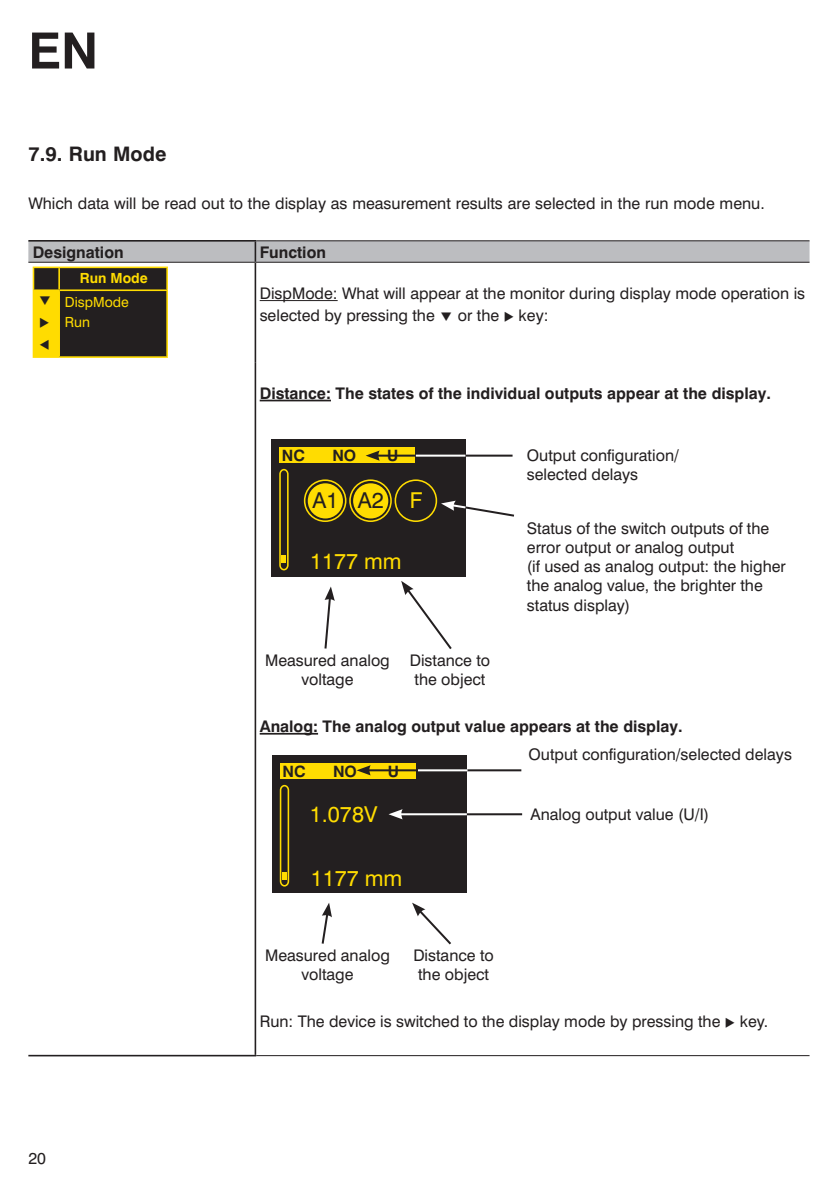
<style>
.page{position:relative;width:840px;height:1191px;background:#fff}
.page>*{position:absolute;margin:0;border:0;box-sizing:border-box;transform-origin:0 0}
.t1{font:700 50px "Swiss 721 BT";color:#231f20}
.t2{font:21.8px "Swiss 721 BT";color:#ffdc01}
.t3{font:21.8px "Swiss 721 BT";color:#231f20}
.t4{font:700 20px "Swiss 721 BT";color:#231f20}
.Copy{font:16px/19.2px "Swiss 721 BT";color:#231f20}
.Copy-2{font:700 16px "Swiss 721 BT";color:#231f20}
.Copy_Bold{font:700 16px "Swiss 721 BT";color:#231f20}
.t5{font:700 15.6px "Swiss 721 BT";color:#231f20}
.Copy-3{font:14px/20px "Swiss 721 BT";color:#ffdc01}
.Copy_Bold-2{font:700 14px "Swiss 721 BT";color:#ffdc01}
.s1{color:#ffdc01}
</style>
<div class="page">
<hr style="left:256px;top:240px;width:553px;height:1px;background:#231f20">
<hr style="left:256px;top:1055px;width:553px;height:1px;background:#231f20">
<hr style="left:28px;top:240px;width:228px;height:2px;background:#231f20">
<hr style="left:254px;top:263px;width:2px;height:99px;background:#231f20">
<hr style="left:254px;top:362px;width:2px;height:692px;background:#231f20">
<hr style="left:28px;top:1054px;width:228px;height:2px;background:#231f20">
<hr style="left:33px;top:356px;width:26px;height:2px;background:#ffdc01">
<hr style="left:59px;top:356px;width:109px;height:2px;background:#ffdc01">
<hr style="left:259px;top:400px;width:72px;height:1px;background:#231f20">
<hr style="left:259px;top:733px;width:59px;height:1px;background:#231f20">
<svg style="left:465px;top:439px;width:5px;height:137px"></svg>
<div style="left:271px;top:439px;width:194px;height:137px;background:#231f20"></div>
<div style="left:394px;top:479px;width:43px;height:43px;border:2px solid #ffdc01;border-radius:50%"></div>
<div style="left:279px;top:447px;width:135px;height:16px;background:#ffdc01"></div>
<div style="left:307px;top:483px;width:36px;height:35px;background:#ffdc01;border-radius:50%"></div>
<div style="left:304px;top:479px;width:42px;height:43px;border:2px solid #ffdc01;border-radius:50%"></div>
<div style="left:353px;top:483px;width:35px;height:35px;background:#ffdc01;border-radius:50%"></div>
<div style="left:349px;top:479px;width:42px;height:43px;border:2px solid #ffdc01;border-radius:50%"></div>
<svg style="left:279px;top:468px;width:10px;height:103px"></svg>
<svg style="left:324px;top:586px;width:10px;height:63px"></svg>
<svg style="left:401px;top:581px;width:51px;height:68px"></svg>
<hr style="left:376px;top:454px;width:136px;height:2px;background:#231f20">
<svg style="left:365px;top:450px;width:14px;height:11px"></svg>
<svg style="left:441px;top:500px;width:73px;height:18px"></svg>
<hr style="left:415px;top:454px;width:50px;height:2px;background:#fff">
<div style="left:272px;top:755px;width:194px;height:137px;background:#231f20"></div>
<div style="left:279px;top:763px;width:136px;height:16px;background:#ffdc01"></div>
<svg style="left:279px;top:784px;width:11px;height:103px"></svg>
<hr style="left:367px;top:769px;width:154px;height:2px;background:#231f20">
<svg style="left:356px;top:765px;width:14px;height:10px"></svg>
<hr style="left:418px;top:769px;width:49px;height:2px;background:#fff">
<hr style="left:399px;top:813px;width:123px;height:2px;background:#231f20">
<hr style="left:399px;top:813px;width:67px;height:2px;background:#fff">
<svg style="left:388px;top:809px;width:14px;height:10px"></svg>
<svg style="left:321px;top:903px;width:11px;height:41px"></svg>
<svg style="left:412px;top:902px;width:39px;height:43px"></svg>
<svg style="left:28px;top:241px;width:781px;height:116px"></svg>
<h1 class="t1" style="left:28px;top:20px;width:71px">EN</h1>
<p class="t4" style="left:28px;top:142px;width:139px">7.9. Run Mode</p>
<p class="Copy" style="left:28px;top:194px;width:737px">Which data will be read out to the display as measurement results are selected in the run mode menu.</p>
<p class="Copy_Bold" style="left:33px;top:242px;width:92px">Designation</p>
<p class="Copy_Bold" style="left:259px;top:242px;width:68px">Function</p>
<p class="Copy_Bold-2" style="left:80px;top:269px;width:69px">Run Mode</p>
<p class="Copy-3" style="left:65px;top:291px;width:65px">DispMode<br>Run</p>
<p class="Copy" style="left:259px;top:282px;width:546px;line-height:22px">DispMode: What will appear at the monitor during display mode operation is selected by pressing the</p>
<p class="Copy" style="left:457px;top:305px;width:92px">or the ◆ key:</p>
<p class="Copy-2" style="left:259px;top:383px;width:512px">Distance: The states of the individual outputs appear at the display.</p>
<p class="t5" style="left:282px;top:445px;width:25px">NC</p>
<p class="t5" style="left:332px;top:445px;width:25px">NO</p>
<p class="t5" style="left:387px;top:445px;width:13px">U</p>
<p class="t3" style="left:312px;top:487px;width:111px">A1 A2 <span class="s1">F</span></p>
<p class="t2" style="left:310px;top:548px;width:93px">1177 mm</p>
<p class="Copy" style="left:265px;top:650px;width:126px;text-align:center">Measured analog voltage</p>
<p class="Copy" style="left:409px;top:650px;width:82px">Distance to the object</p>
<p class="Copy" style="left:526px;top:445px;width:153px">Output configuration/ selected delays</p>
<p class="Copy" style="left:526px;top:518px;width:260px">Status of the switch outputs of the error output or analog output<br>(if used as analog output: the higher the analog value, the brighter the</p>
<p class="Copy" style="left:526px;top:595px;width:105px">status display)</p>
<p class="Copy-2" style="left:259px;top:716px;width:424px">Analog: The analog output value appears at the display.</p>
<p class="t5" style="left:282px;top:761px;width:25px">NC</p>
<p class="t5" style="left:333px;top:761px;width:25px">NO</p>
<p class="t5" style="left:387px;top:761px;width:13px">U</p>
<p class="Copy" style="left:528px;top:744px;width:265px">Output configuration/selected delays</p>
<p class="t2" style="left:310px;top:800px;width:69px">1.078V</p>
<p class="t2" style="left:310px;top:864px;width:93px">1177 mm</p>
<p class="Copy" style="left:530px;top:804px;width:180px">Analog output value (U/I)</p>
<p class="Copy" style="left:28px;top:1148px;width:19px">20</p>
<p class="Copy" style="left:265px;top:945px;width:126px;text-align:center">Measured analog voltage</p>
<p class="Copy" style="left:413px;top:945px;width:82px">Distance to the object</p>
<p class="Copy" style="left:259px;top:1011px;width:509px">Run: The device is switched to the display mode by pressing the ◆ key.</p>
</div>
